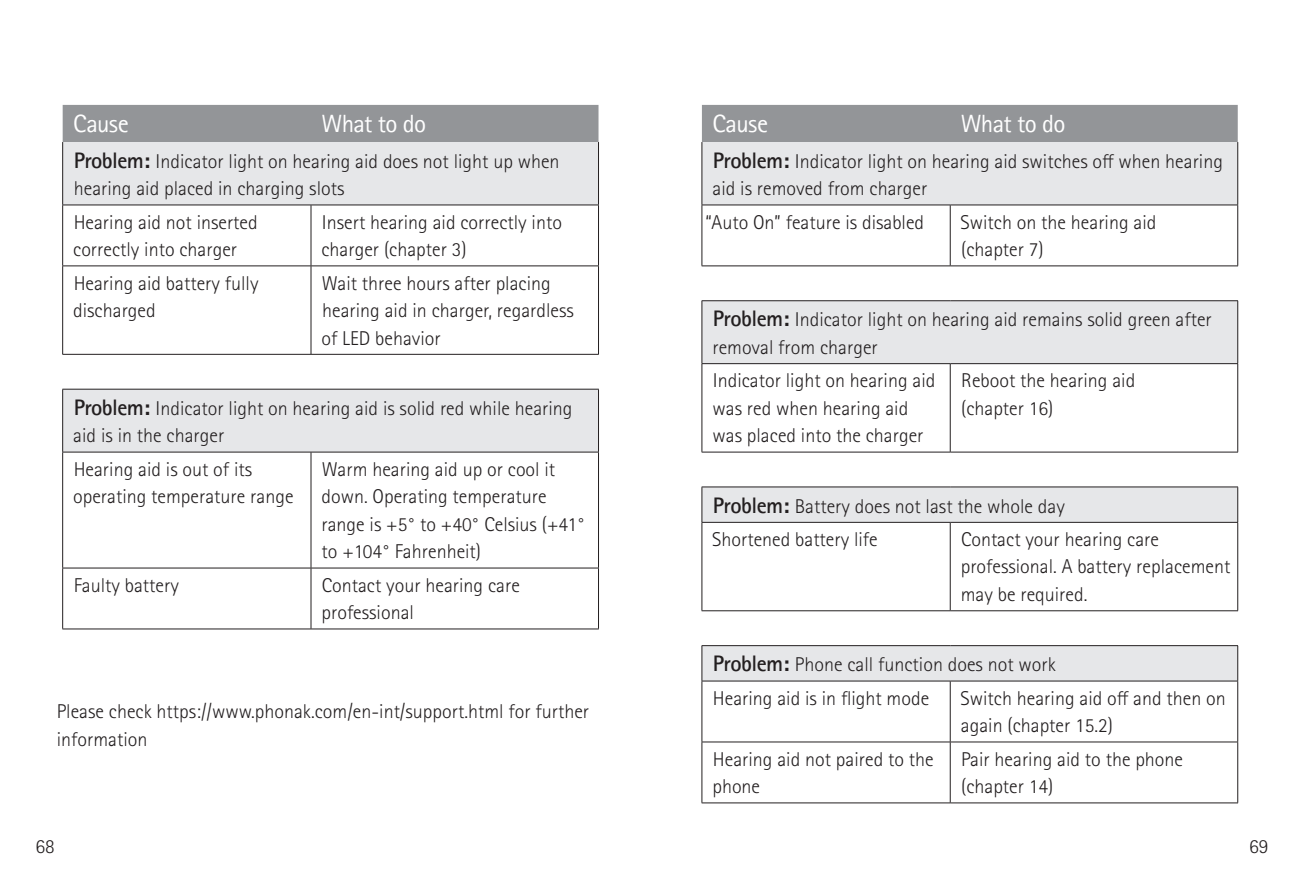
<style>
.page{position:relative;width:1304px;height:886px;background:#fff}
.page>*{position:absolute;margin:0;border:0;box-sizing:border-box;transform-origin:0 0}
.TSG_chart_header_Phonak{font:25px "Rotis Sansfor Phonak";letter-spacing:-.025em;color:#fff}
.PHO_Caption_8pt_Black_free{font:300 20px/27.5px "Rotis Sans Serif Pro";color:#231f20}
.troubleshooting_guide_bold_Phonak{font:300 20px/27.5px "Rotis Sans Serif Pro";color:#231f20}
.s1{font-family:"Rotis Sansfor Phonak";font-weight:700;font-size:22.5px}
</style>
<div class="page">
<div style="left:63px;top:105px;width:535px;height:37px;background:#939598"></div>
<div style="left:63px;top:142px;width:535px;height:62px;background:#e6e7e9"></div>
<svg style="left:63px;top:205px;width:535px;height:149px"></svg>
<svg style="left:63px;top:388px;width:535px;height:242px"></svg>
<hr style="left:62px;top:205px;width:1px;height:61px;background:#231f20">
<hr style="left:311px;top:205px;width:1px;height:61px;background:#231f20">
<hr style="left:598px;top:205px;width:1px;height:61px;background:#231f20">
<hr style="left:62px;top:265px;width:249px;height:1px;background:#231f20">
<hr style="left:62px;top:266px;width:1px;height:88px;background:#231f20">
<hr style="left:311px;top:265px;width:288px;height:1px;background:#231f20">
<hr style="left:311px;top:266px;width:1px;height:88px;background:#231f20">
<hr style="left:598px;top:266px;width:1px;height:88px;background:#231f20">
<hr style="left:62px;top:354px;width:249px;height:1px;background:#231f20">
<hr style="left:311px;top:354px;width:288px;height:1px;background:#231f20">
<hr style="left:62px;top:389px;width:249px;height:1px;background:#231f20">
<hr style="left:62px;top:389px;width:1px;height:63px;background:#231f20">
<hr style="left:311px;top:389px;width:288px;height:1px;background:#231f20">
<hr style="left:598px;top:389px;width:1px;height:63px;background:#231f20">
<hr style="left:62px;top:452px;width:249px;height:1px;background:#231f20">
<hr style="left:62px;top:452px;width:1px;height:116px;background:#231f20">
<hr style="left:311px;top:452px;width:288px;height:1px;background:#231f20">
<hr style="left:311px;top:452px;width:1px;height:116px;background:#231f20">
<hr style="left:598px;top:452px;width:1px;height:116px;background:#231f20">
<hr style="left:62px;top:568px;width:249px;height:1px;background:#231f20">
<hr style="left:62px;top:568px;width:1px;height:61px;background:#231f20">
<hr style="left:311px;top:568px;width:288px;height:1px;background:#231f20">
<hr style="left:311px;top:568px;width:1px;height:61px;background:#231f20">
<hr style="left:598px;top:568px;width:1px;height:61px;background:#231f20">
<hr style="left:62px;top:628px;width:249px;height:1px;background:#231f20">
<hr style="left:311px;top:628px;width:288px;height:1px;background:#231f20">
<hr style="left:62px;top:142px;width:1px;height:63px;background:#231f20">
<hr style="left:598px;top:142px;width:1px;height:63px;background:#231f20">
<hr style="left:62px;top:204px;width:249px;height:1px;background:#231f20">
<hr style="left:311px;top:204px;width:288px;height:1px;background:#231f20">
<div style="left:702px;top:105px;width:536px;height:37px;background:#939598"></div>
<div style="left:702px;top:142px;width:535px;height:62px;background:#e6e7e9"></div>
<svg style="left:702px;top:205px;width:536px;height:597px"></svg>
<hr style="left:701px;top:142px;width:1px;height:63px;background:#231f20">
<hr style="left:1237px;top:142px;width:1px;height:63px;background:#231f20">
<hr style="left:702px;top:204px;width:248px;height:1px;background:#231f20">
<hr style="left:701px;top:205px;width:1px;height:61px;background:#231f20">
<hr style="left:950px;top:204px;width:288px;height:1px;background:#231f20">
<hr style="left:950px;top:205px;width:1px;height:61px;background:#231f20">
<hr style="left:1237px;top:205px;width:1px;height:61px;background:#231f20">
<hr style="left:702px;top:265px;width:248px;height:1px;background:#231f20">
<hr style="left:950px;top:265px;width:288px;height:1px;background:#231f20">
<hr style="left:702px;top:300px;width:248px;height:1px;background:#231f20">
<hr style="left:701px;top:301px;width:1px;height:62px;background:#231f20">
<hr style="left:950px;top:300px;width:288px;height:1px;background:#231f20">
<hr style="left:1237px;top:301px;width:1px;height:62px;background:#231f20">
<hr style="left:702px;top:363px;width:248px;height:1px;background:#231f20">
<hr style="left:701px;top:364px;width:1px;height:88px;background:#231f20">
<hr style="left:950px;top:363px;width:288px;height:1px;background:#231f20">
<hr style="left:950px;top:364px;width:1px;height:88px;background:#231f20">
<hr style="left:1237px;top:364px;width:1px;height:88px;background:#231f20">
<hr style="left:702px;top:452px;width:248px;height:1px;background:#231f20">
<hr style="left:950px;top:452px;width:288px;height:1px;background:#231f20">
<hr style="left:702px;top:486px;width:248px;height:1px;background:#231f20">
<hr style="left:701px;top:487px;width:1px;height:35px;background:#231f20">
<hr style="left:950px;top:486px;width:288px;height:1px;background:#231f20">
<hr style="left:1237px;top:487px;width:1px;height:35px;background:#231f20">
<hr style="left:702px;top:522px;width:248px;height:1px;background:#231f20">
<hr style="left:701px;top:523px;width:1px;height:87px;background:#231f20">
<hr style="left:950px;top:522px;width:288px;height:1px;background:#231f20">
<hr style="left:950px;top:523px;width:1px;height:87px;background:#231f20">
<hr style="left:1237px;top:523px;width:1px;height:87px;background:#231f20">
<hr style="left:702px;top:610px;width:248px;height:1px;background:#231f20">
<hr style="left:950px;top:610px;width:288px;height:1px;background:#231f20">
<hr style="left:702px;top:645px;width:248px;height:1px;background:#231f20">
<hr style="left:701px;top:646px;width:1px;height:35px;background:#231f20">
<hr style="left:950px;top:645px;width:288px;height:1px;background:#231f20">
<hr style="left:1237px;top:646px;width:1px;height:35px;background:#231f20">
<hr style="left:702px;top:680px;width:248px;height:1px;background:#231f20">
<hr style="left:701px;top:681px;width:1px;height:61px;background:#231f20">
<hr style="left:950px;top:680px;width:288px;height:1px;background:#231f20">
<hr style="left:950px;top:681px;width:1px;height:61px;background:#231f20">
<hr style="left:1237px;top:681px;width:1px;height:61px;background:#231f20">
<hr style="left:702px;top:741px;width:248px;height:1px;background:#231f20">
<hr style="left:701px;top:742px;width:1px;height:60px;background:#231f20">
<hr style="left:950px;top:741px;width:288px;height:1px;background:#231f20">
<hr style="left:950px;top:742px;width:1px;height:60px;background:#231f20">
<hr style="left:1237px;top:742px;width:1px;height:60px;background:#231f20">
<hr style="left:702px;top:802px;width:248px;height:1px;background:#231f20">
<hr style="left:950px;top:802px;width:288px;height:1px;background:#231f20">
<p class="TSG_chart_header_Phonak" style="left:73px;top:109px;width:57px">Cause</p>
<p class="TSG_chart_header_Phonak" style="left:322px;top:109px;width:106px">What to do</p>
<p class="troubleshooting_guide_bold_Phonak" style="left:74px;top:147px;width:487px"><span class="s1">Problem:</span> Indicator light on hearing aid does not light up when hearing aid placed in charging slots</p>
<p class="PHO_Caption_8pt_Black_free" style="left:73px;top:208px;width:186px">Hearing aid not inserted correctly into charger</p>
<p class="PHO_Caption_8pt_Black_free" style="left:322px;top:208px;width:242px">Insert hearing aid correctly into charger (chapter 3)</p>
<p class="PHO_Caption_8pt_Black_free" style="left:73px;top:269px;width:187px">Hearing aid battery fully discharged</p>
<p class="PHO_Caption_8pt_Black_free" style="left:322px;top:269px;width:254px">Wait three hours after placing hearing aid in charger, regardless of LED behavior</p>
<p class="troubleshooting_guide_bold_Phonak" style="left:73px;top:394px;width:501px"><span class="s1">Problem:</span> Indicator light on hearing aid is solid red while hearing aid is in the charger</p>
<p class="PHO_Caption_8pt_Black_free" style="left:73px;top:455px;width:222px">Hearing aid is out of its operating temperature range</p>
<p class="PHO_Caption_8pt_Black_free" style="left:321px;top:455px;width:265px">Warm hearing aid up or cool it down. Operating temperature range is +5° to +40° Celsius (+41° to +104° Fahrenheit)</p>
<p class="PHO_Caption_8pt_Black_free" style="left:74px;top:571px;width:107px">Faulty battery</p>
<p class="PHO_Caption_8pt_Black_free" style="left:321px;top:571px;width:200px">Contact your hearing care professional</p>
<p class="PHO_Caption_8pt_Black_free" style="left:57px;top:698px;width:534px">Please check https://www.phonak.com/en-int/support.html for further information</p>
<p class="TSG_chart_header_Phonak" style="left:712px;top:109px;width:57px">Cause</p>
<p class="TSG_chart_header_Phonak" style="left:961px;top:109px;width:106px">What to do</p>
<p class="troubleshooting_guide_bold_Phonak" style="left:713px;top:147px;width:512px"><span class="s1">Problem:</span> Indicator light on hearing aid switches off when hearing aid is removed from charger</p>
<p class="PHO_Caption_8pt_Black_free" style="left:705px;top:208px;width:220px">“Auto On” feature is disabled</p>
<p class="PHO_Caption_8pt_Black_free" style="left:961px;top:208px;width:197px">Switch on the hearing aid (chapter 7)</p>
<p class="troubleshooting_guide_bold_Phonak" style="left:712px;top:306px;width:501px"><span class="s1">Problem:</span> Indicator light on hearing aid remains solid green after removal from charger</p>
<p class="PHO_Caption_8pt_Black_free" style="left:712px;top:367px;width:224px">Indicator light on hearing aid was red when hearing aid was placed into the charger</p>
<p class="PHO_Caption_8pt_Black_free" style="left:961px;top:367px;width:176px">Reboot the hearing aid (chapter 16)</p>
<p class="troubleshooting_guide_bold_Phonak" style="left:713px;top:492px;width:353px"><span class="s1">Problem:</span> Battery does not last the whole day</p>
<p class="PHO_Caption_8pt_Black_free" style="left:712px;top:526px;width:167px">Shortened battery life</p>
<p class="PHO_Caption_8pt_Black_free" style="left:961px;top:526px;width:271px">Contact your hearing care professional. A battery replacement may be required.</p>
<p class="troubleshooting_guide_bold_Phonak" style="left:713px;top:651px;width:345px"><span class="s1">Problem:</span> Phone call function does not work</p>
<p class="PHO_Caption_8pt_Black_free" style="left:713px;top:684px;width:218px">Hearing aid is in flight mode</p>
<p class="PHO_Caption_8pt_Black_free" style="left:961px;top:684px;width:267px">Switch hearing aid off and then on again (chapter 15.2)</p>
<p class="PHO_Caption_8pt_Black_free" style="left:712px;top:745px;width:223px">Hearing aid not paired to the phone</p>
<p class="PHO_Caption_8pt_Black_free" style="left:961px;top:745px;width:223px">Pair hearing aid to the phone (chapter 14)</p>
<p class="PHO_Caption_8pt_Black_free" style="left:35px;top:832px;width:21px">68</p>
<p class="PHO_Caption_8pt_Black_free" style="left:1249px;top:832px;width:21px">69</p>
</div>
